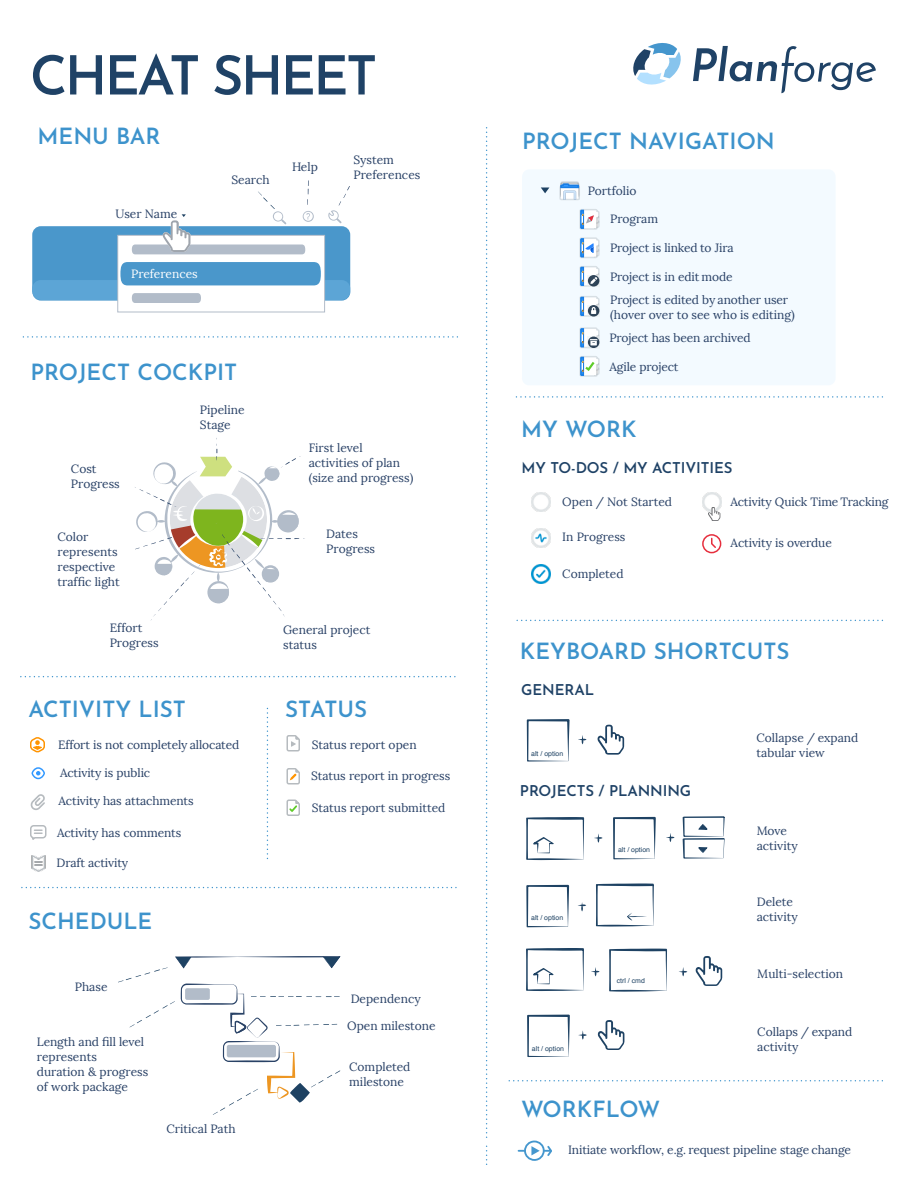
<style>
.page{position:relative;width:918px;height:1188px;background:#fff}
.page>*{position:absolute;margin:0;border:0;box-sizing:border-box;transform-origin:0 0}
.t1{font:600 54px "Josefin Sans";letter-spacing:-.055em;color:#1f4266}
.t2{font:600 22.5px "Josefin Sans";color:#3d93cc}
.t3{font:600 15px "Josefin Sans";letter-spacing:-.01em;color:#1f4266}
.t4{font:12px/15px "Lora";color:#294166}
.t5{font:12px "Lora";color:#fff}
.t6{font:6.9px "Helvetica";color:#1e4263}
</style>
<div class="page">
<svg style="left:526px;top:817px;width:58px;height:43px"></svg>
<div style="left:522px;top:169px;width:314px;height:216px;background:#f3faff;border-radius:7px"></div>
<svg style="left:541px;top:188px;width:8px;height:5px"></svg>
<div style="left:524px;top:1141px;width:21px;height:20px;border:2px solid #4597ce;border-radius:50%"></div>
<svg style="left:519px;top:1150px;width:6px;height:2px"></svg>
<svg style="left:531px;top:1144px;width:21px;height:14px"></svg>
<svg style="left:175px;top:956px;width:166px;height:13px"></svg>
<svg style="left:594px;top:834px;width:9px;height:9px"></svg>
<svg style="left:666px;top:833px;width:9px;height:9px"></svg>
<svg style="left:578px;top:902px;width:8px;height:9px"></svg>
<svg style="left:609px;top:949px;width:58px;height:43px"></svg>
<svg style="left:596px;top:884px;width:58px;height:43px"></svg>
<svg style="left:679px;top:967px;width:8px;height:9px"></svg>
<svg style="left:696px;top:956px;width:26px;height:30px"></svg>
<svg style="left:578px;top:1031px;width:9px;height:9px"></svg>
<svg style="left:598px;top:1020px;width:26px;height:30px"></svg>
<svg style="left:527px;top:719px;width:43px;height:43px"></svg>
<svg style="left:578px;top:735px;width:8px;height:9px"></svg>
<svg style="left:597px;top:725px;width:27px;height:30px"></svg>
<svg style="left:118px;top:968px;width:49px;height:14px"></svg>
<svg style="left:130px;top:1001px;width:45px;height:26px"></svg>
<svg style="left:486px;top:127px;width:1px;height:1037px"></svg>
<svg style="left:517px;top:620px;width:366px;height:1px"></svg>
<svg style="left:22px;top:887px;width:435px;height:1px"></svg>
<svg style="left:509px;top:1080px;width:374px;height:2px"></svg>
<svg style="left:516px;top:396px;width:367px;height:2px"></svg>
<svg style="left:267px;top:707px;width:1px;height:151px"></svg>
<svg style="left:181px;top:984px;width:159px;height:131px"></svg>
<svg style="left:21px;top:676px;width:435px;height:1px"></svg>
<svg style="left:135px;top:438px;width:170px;height:183px"></svg>
<div style="left:32px;top:226px;width:318px;height:75px;background:#4a97cb;border-radius:9px"></div>
<div style="left:32px;top:280px;width:318px;height:20px;background:#5ca5d6;border-radius:9px"></div>
<div style="left:118px;top:235px;width:207px;height:77px;background:#fff"></div>
<div style="left:118px;top:235px;width:207px;height:77px;border:1px solid #b2bcc9"></div>
<div style="left:120px;top:262px;width:201px;height:23px;background:#4a97cb"></div>
<svg style="left:132px;top:293px;width:69px;height:10px"></svg>
<svg style="left:132px;top:180px;width:182px;height:74px"></svg>
<svg style="left:328px;top:186px;width:22px;height:38px"></svg>
<svg style="left:23px;top:336px;width:435px;height:2px"></svg>
<svg style="left:683px;top:816px;width:42px;height:43px"></svg>
<svg style="left:613px;top:817px;width:43px;height:42px"></svg>
<svg style="left:526px;top:885px;width:43px;height:42px"></svg>
<svg style="left:527px;top:1015px;width:43px;height:42px"></svg>
<svg style="left:526px;top:948px;width:58px;height:43px"></svg>
<svg style="left:591px;top:967px;width:9px;height:9px"></svg>
<svg style="left:579px;top:327px;width:21px;height:50px"></svg>
<svg style="left:579px;top:296px;width:21px;height:21px"></svg>
<svg style="left:579px;top:209px;width:21px;height:78px"></svg>
<div style="left:561px;top:181px;width:18px;height:15px;border:3px solid #3d454d"></div>
<div style="left:559px;top:186px;width:21px;height:14px;border:3px solid #3d454d"></div>
<svg style="left:560px;top:183px;width:19px;height:17px"></svg>
<svg style="left:286px;top:799px;width:14px;height:17px"></svg>
<img style="left:702px;top:492px;width:20px;height:20px">
<svg style="left:708px;top:507px;width:12px;height:14px"></svg>
<div style="left:702px;top:534px;width:19px;height:19px;border:2px solid #e62e3d;border-radius:50%"></div>
<svg style="left:711px;top:537px;width:6px;height:11px"></svg>
<img style="left:531px;top:492px;width:19px;height:20px">
<img style="left:531px;top:528px;width:19px;height:20px">
<img style="left:531px;top:564px;width:19px;height:20px">
<svg style="left:286px;top:768px;width:14px;height:17px"></svg>
<svg style="left:290px;top:774px;width:7px;height:6px"></svg>
<svg style="left:286px;top:735px;width:14px;height:17px"></svg>
<svg style="left:30px;top:737px;width:15px;height:16px"></svg>
<div style="left:30px;top:766px;width:16px;height:15px;border:4px solid #fff;border-radius:50%"></div>
<div style="left:32px;top:767px;width:13px;height:12px;border:2px solid #39f;border-radius:50%"></div>
<svg style="left:36px;top:771px;width:4px;height:5px"></svg>
<svg style="left:30px;top:794px;width:15px;height:16px"></svg>
<svg style="left:30px;top:825px;width:17px;height:15px"></svg>
<img style="left:31px;top:855px;width:15px;height:17px">
<svg style="left:633px;top:43px;width:48px;height:42px"></svg>
<svg style="left:693px;top:46px;width:183px;height:47px"></svg>
<h1 class="t1" style="left:30px;top:54px;width:349px">CHEAT SHEET</h1>
<h2 class="t2" style="left:38px;top:127px;width:125px">MENU BAR</h2>
<p class="t4" style="left:116px;top:206px;width:63px">User Name</p>
<p class="t5" style="left:131px;top:267px;width:68px">Preferences</p>
<p class="t4" style="left:231px;top:172px;width:40px">Search</p>
<p class="t4" style="left:292px;top:159px;width:27px">Help</p>
<p class="t4" style="left:353px;top:153px;width:68px">System<br>Preferences</p>
<h2 class="t2" style="left:31px;top:363px;width:208px">PROJECT COCKPIT</h2>
<p class="t4" style="left:71px;top:461px;width:50px">Cost<br>Progress</p>
<p class="t4" style="left:58px;top:530px;width:64px">Color represents respective traffic light</p>
<p class="t4" style="left:110px;top:621px;width:50px">Effort<br>Progress</p>
<p class="t4" style="left:200px;top:402px;width:46px">Pipeline<br>Stage</p>
<p class="t4" style="left:309px;top:441px;width:106px">First level activities of plan (size and progress)</p>
<p class="t4" style="left:326px;top:527px;width:50px">Dates<br>Progress</p>
<p class="t4" style="left:283px;top:622px;width:89px">General project status</p>
<h2 class="t2" style="left:28px;top:700px;width:159px">ACTIVITY LIST</h2>
<h2 class="t2" style="left:285px;top:700px;width:84px">STATUS</h2>
<p class="t4" style="left:58px;top:737px;width:183px">Effort is not completely allocated</p>
<p class="t4" style="left:60px;top:766px;width:92px">Activity is public</p>
<p class="t4" style="left:59px;top:794px;width:137px">Activity has attachments</p>
<p class="t4" style="left:57px;top:825px;width:126px">Activity has comments</p>
<p class="t4" style="left:57px;top:855px;width:73px">Draft activity</p>
<h2 class="t2" style="left:28px;top:912px;width:126px">SCHEDULE</h2>
<p class="t4" style="left:75px;top:980px;width:34px">Phase</p>
<p class="t4" style="left:37px;top:1034px;width:113px">Length and fill level represents<br>duration &amp; progress of work package</p>
<p class="t4" style="left:167px;top:1121px;width:71px">Critical Path</p>
<p class="t4" style="left:312px;top:737px;width:106px">Status report open</p>
<p class="t4" style="left:311px;top:768px;width:141px">Status report in progress</p>
<p class="t4" style="left:312px;top:800px;width:135px">Status report submitted</p>
<p class="t4" style="left:351px;top:992px;width:71px">Dependency</p>
<p class="t4" style="left:347px;top:1019px;width:90px">Open milestone</p>
<p class="t4" style="left:349px;top:1059px;width:63px">Completed milestone</p>
<h2 class="t2" style="left:522px;top:132px;width:254px">PROJECT NAVIGATION</h2>
<p class="t4" style="left:588px;top:184px;width:50px">Portfolio</p>
<p class="t4" style="left:610px;top:211px;width:50px">Program</p>
<p class="t4" style="left:610px;top:240px;width:125px">Project is linked to Jira</p>
<p class="t4" style="left:610px;top:265px;width:179px;line-height:23.7px">Project is in edit mode<br>Project is edited by another user</p>
<p class="t4" style="left:609px;top:304px;width:187px;line-height:23.2px">(hover over to see who is editing)<br>Project has been archived</p>
<p class="t4" style="left:609px;top:359px;width:71px">Agile project</p>
<h2 class="t2" style="left:521px;top:421px;width:117px">MY WORK</h2>
<p class="t3" style="left:521px;top:462px;width:212px">MY TO-DOS / MY ACTIVITIES</p>
<p class="t4" style="left:562px;top:494px;width:111px">Open / Not Started</p>
<p class="t4" style="left:562px;top:529px;width:65px">In Progress</p>
<p class="t4" style="left:562px;top:567px;width:63px">Completed</p>
<p class="t4" style="left:730px;top:494px;width:160px">Activity Quick Time Tracking</p>
<p class="t4" style="left:731px;top:535px;width:103px">Activity is overdue</p>
<h2 class="t2" style="left:520px;top:642px;width:271px">KEYBOARD SHORTCUTS</h2>
<p class="t3" style="left:521px;top:684px;width:74px">GENERAL</p>
<p class="t6" style="left:531px;top:751px;width:34px">alt / option</p>
<p class="t3" style="left:520px;top:785px;width:173px">PROJECTS / PLANNING</p>
<p class="t6" style="left:531px;top:915px;width:34px">alt / option</p>
<p class="t6" style="left:532px;top:1046px;width:34px">alt / option</p>
<p class="t6" style="left:618px;top:847px;width:34px">alt / option</p>
<p class="t6" style="left:617px;top:978px;width:30px">ctrl / cmd</p>
<h2 class="t2" style="left:521px;top:1100px;width:141px">WORKFLOW</h2>
<p class="t4" style="left:757px;top:731px;width:103px">Collapse / expand tabular view</p>
<p class="t4" style="left:757px;top:823px;width:43px">Move activity</p>
<p class="t4" style="left:757px;top:894px;width:43px">Delete activity</p>
<p class="t4" style="left:757px;top:967px;width:87px">Multi-selection</p>
<p class="t4" style="left:757px;top:1024px;width:97px">Collaps / expand activity</p>
<p class="t4" style="left:568px;top:1143px;width:284px">Initiate workflow, e.g. request pipeline stage change</p>
</div>
